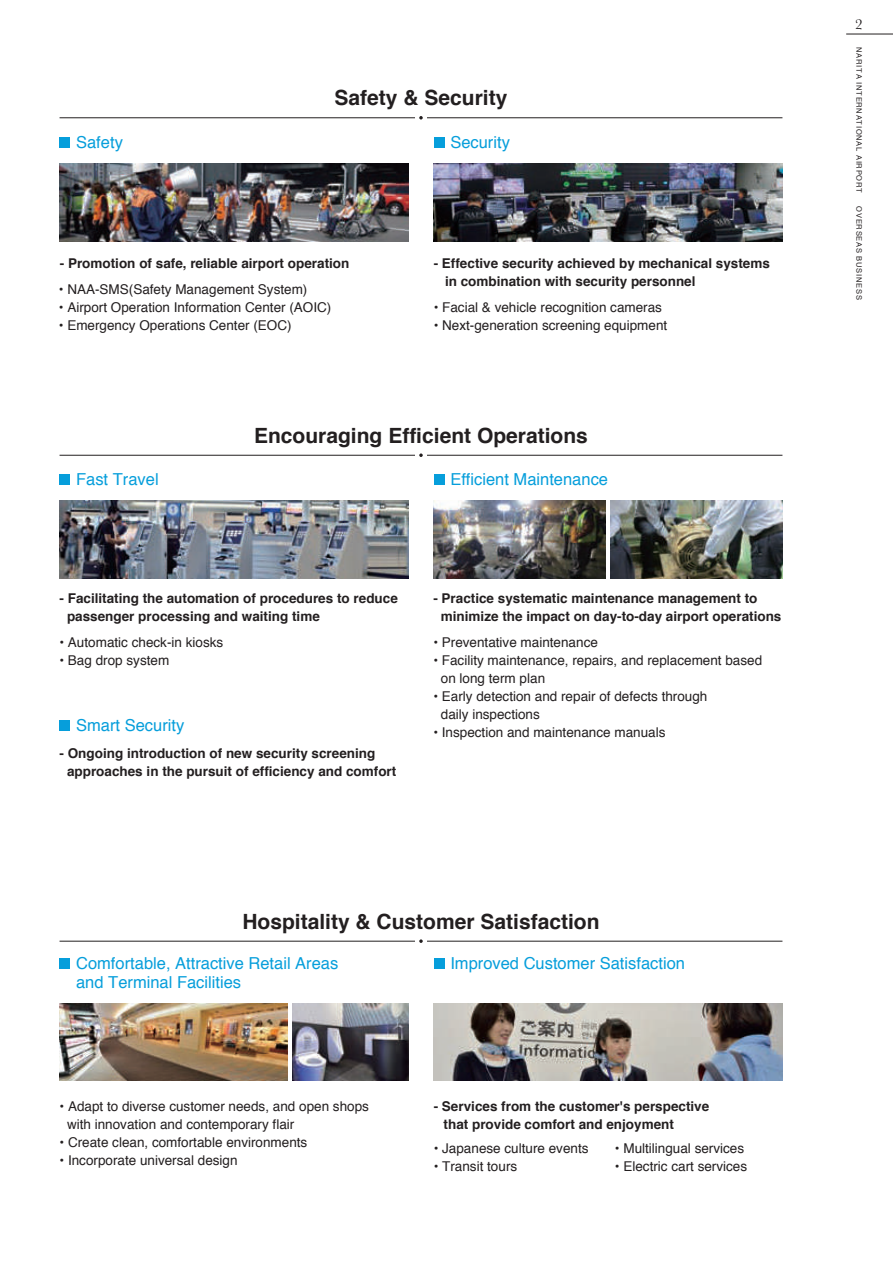
<style>
.page{position:relative;width:893px;height:1263px;background:#fff}
.page>*{position:absolute;margin:0;border:0;box-sizing:border-box;transform-origin:0 0}
.t1{font:700 21px "Helvetica";color:#231f20}
.t2{font:16.5px/19.5px "Helvetica";color:#069edb}
.t3{font:15px "Baskerville";color:#231f20}
.t4{font:13.5px/18px "Helvetica";color:#231f20}
.t5{font:700 13.5px/18px "Helvetica";color:#231f20}
.t6{font:7.5px "Helvetica";letter-spacing:.1em;color:#231f20}
</style>
<div class="page">
<img style="left:434px;top:1003px;width:348px;height:78px">
<div style="left:60px;top:137px;width:10px;height:11px;background:#069edb"></div>
<div style="left:60px;top:958px;width:10px;height:10px;background:#069edb"></div>
<div style="left:434px;top:958px;width:10px;height:10px;background:#069edb"></div>
<div style="left:434px;top:137px;width:10px;height:11px;background:#069edb"></div>
<img style="left:60px;top:1003px;width:228px;height:78px">
<img style="left:292px;top:1003px;width:116px;height:78px">
<img style="left:60px;top:163px;width:348px;height:78px">
<img style="left:434px;top:163px;width:348px;height:78px">
<div style="left:60px;top:474px;width:10px;height:11px;background:#069edb"></div>
<div style="left:60px;top:720px;width:10px;height:11px;background:#069edb"></div>
<div style="left:434px;top:474px;width:10px;height:11px;background:#069edb"></div>
<img style="left:60px;top:500px;width:348px;height:78px">
<img style="left:434px;top:500px;width:172px;height:78px">
<img style="left:610px;top:500px;width:172px;height:78px">
<hr style="left:846px;top:34px;width:47px;height:1px;background:#231f20">
<hr style="left:60px;top:118px;width:355px;height:1px;background:#231f20">
<hr style="left:427px;top:118px;width:355px;height:1px;background:#231f20">
<svg style="left:419px;top:116px;width:4px;height:4px"></svg>
<hr style="left:60px;top:455px;width:355px;height:1px;background:#231f20">
<hr style="left:427px;top:455px;width:355px;height:1px;background:#231f20">
<svg style="left:419px;top:453px;width:4px;height:4px"></svg>
<hr style="left:60px;top:941px;width:355px;height:1px;background:#231f20">
<hr style="left:427px;top:941px;width:355px;height:1px;background:#231f20">
<svg style="left:419px;top:939px;width:4px;height:4px"></svg>
<p class="t2" style="left:76px;top:133px;width:48px">Safety</p>
<h1 class="t1" style="left:335px;top:81px;width:174px">Safety &amp; Security</h1>
<p class="t2" style="left:450px;top:133px;width:61px">Security</p>
<p class="t5" style="left:60px;top:254px;width:291px">- Promotion of safe, reliable airport operation</p>
<p class="t4" style="left:59px;top:280px;width:250px">• NAA‐SMS(Safety Management System)</p>
<p class="t4" style="left:59px;top:298px;width:274px">• Airport Operation Information Center (AOIC)</p>
<p class="t4" style="left:59px;top:316px;width:234px">• Emergency Operations Center (EOC)</p>
<p class="t5" style="left:445px;top:254px;width:326px;text-indent:-11px">- Effective security achieved by mechanical systems in combination with security personnel</p>
<p class="t4" style="left:434px;top:298px;width:230px">• Facial &amp; vehicle recognition cameras</p>
<p class="t4" style="left:434px;top:316px;width:235px">• Next-generation screening equipment</p>
<p class="t2" style="left:76px;top:470px;width:84px">Fast Travel</p>
<h1 class="t1" style="left:254px;top:418px;width:335px">Encouraging Efficient Operations</h1>
<p class="t2" style="left:450px;top:470px;width:159px">Efficient Maintenance</p>
<p class="t5" style="left:67px;top:590px;width:332px;text-indent:-8px">- Facilitating the automation of procedures to reduce passenger processing and waiting time</p>
<p class="t4" style="left:60px;top:634px;width:165px">• Automatic check-in kiosks</p>
<p class="t4" style="left:60px;top:652px;width:111px">• Bag drop system</p>
<p class="t2" style="left:76px;top:716px;width:110px">Smart Security</p>
<p class="t5" style="left:67px;top:744px;width:331px;text-indent:-8px">- Ongoing introduction of new security screening approaches in the pursuit of efficiency and comfort</p>
<p class="t5" style="left:441px;top:590px;width:342px;text-indent:-8px">- Practice systematic maintenance management to minimize the impact on day-to-day airport operations</p>
<p class="t4" style="left:433px;top:634px;width:166px">• Preventative maintenance</p>
<p class="t4" style="left:441px;top:652px;width:323px;text-indent:-8px">• Facility maintenance, repairs, and replacement based on long term plan</p>
<p class="t4" style="left:441px;top:688px;width:268px;text-indent:-8px">• Early detection and repair of defects through daily inspections</p>
<p class="t4" style="left:433px;top:724px;width:234px">• Inspection and maintenance manuals</p>
<h1 class="t1" style="left:242px;top:904px;width:359px">Hospitality &amp; Customer Satisfaction</h1>
<p class="t2" style="left:76px;top:954px;width:264px">Comfortable, Attractive Retail Areas and Terminal Facilities</p>
<p class="t2" style="left:450px;top:954px;width:236px">Improved Customer Satisfaction</p>
<p class="t4" style="left:67px;top:1097px;width:303px;text-indent:-8px">• Adapt to diverse customer needs, and open shops with innovation and contemporary flair</p>
<p class="t4" style="left:60px;top:1133px;width:249px">• Create clean, comfortable environments</p>
<p class="t4" style="left:60px;top:1151px;width:180px">• Incorporate universal design</p>
<p class="t5" style="left:444px;top:1097px;width:267px;text-indent:-10px">- Services from the customer's perspective that provide comfort and enjoyment</p>
<p class="t4" style="left:434px;top:1139px;width:156px">• Japanese culture events</p>
<p class="t4" style="left:434px;top:1157px;width:85px">• Transit tours</p>
<p class="t4" style="left:615px;top:1139px;width:131px">• Multilingual services</p>
<p class="t4" style="left:615px;top:1157px;width:134px">• Electric cart services</p>
<p class="t3" style="left:855px;top:15px;width:9px">2</p>
<p class="t6" style="left:865px;top:47px;width:147px;rotate:90deg">NARITA INTERNATIONAL AIRPORT</p>
<p class="t6" style="left:865px;top:206px;width:95px;rotate:90deg">OVERSEAS BUSINESS</p>
</div>
